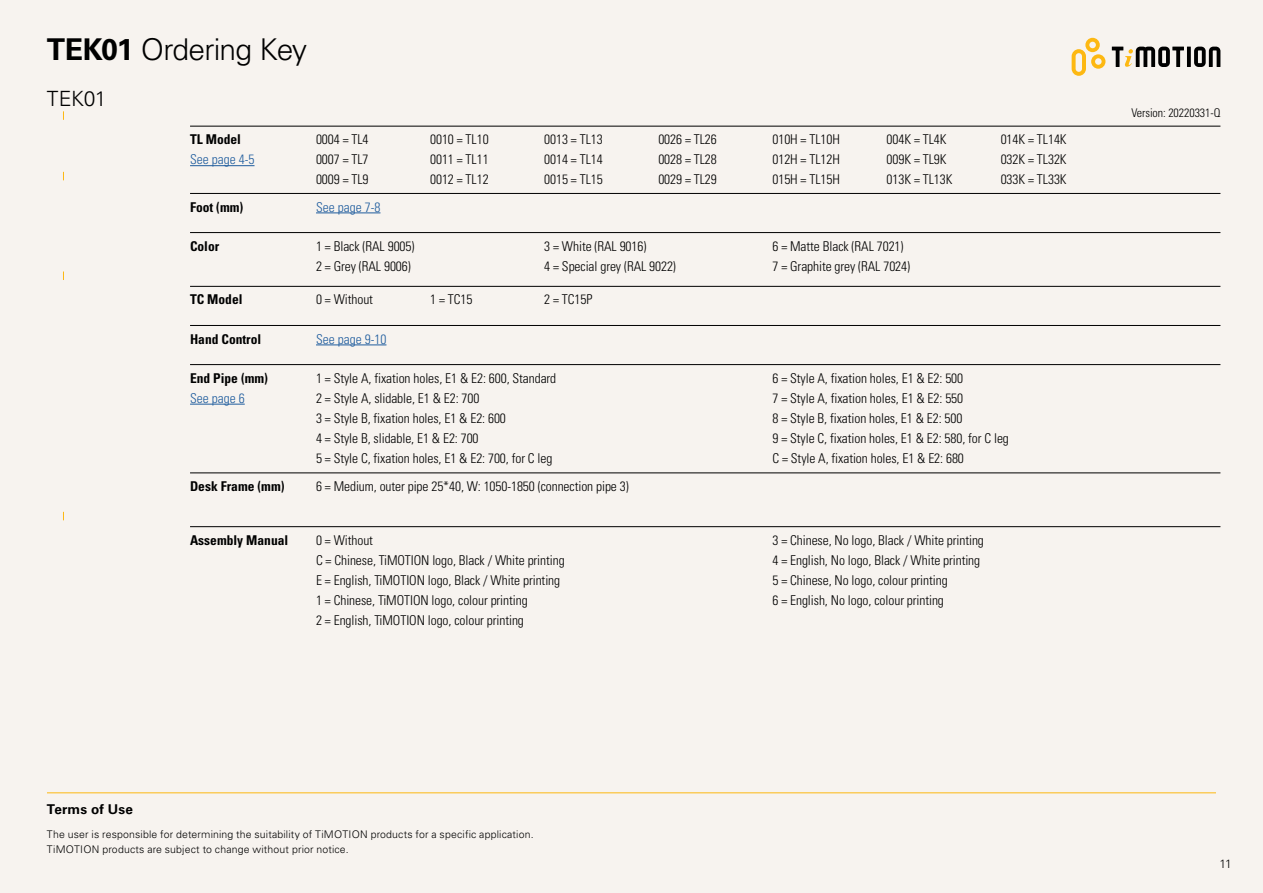
<style>
.page{position:relative;width:1263px;height:893px;background:#f7f3ef}
.page>*{position:absolute;margin:0;border:0;box-sizing:border-box;transform-origin:0 0}
.t1{font:300 30px "Univers LT Std";letter-spacing:-.03em;color:#000}
.t2{font:300 21px "Univers LT Std";letter-spacing:-.015em;color:#000}
.t3{font:300 condensed 13.5px/20.1px "Univers LT Std";letter-spacing:-.005em;color:#000}
.t4{font:700 condensed 13.5px "Univers LT Std";color:#000}
.t5{font:300 condensed 13.5px "Univers LT Std";color:#205d9e}
.t6{font:700 13.5px "Univers LT Std";letter-spacing:.015em;color:#000}
.t7{font:300 condensed 12px "Univers LT Std";letter-spacing:-.005em;color:#000}
.t8{font:300 12px "Univers LT Std";color:#000}
.t9{font:300 10.5px/15px "Univers LT Std";letter-spacing:.015em;color:#000}
.s1{font-weight:700}
</style>
<div class="page">
<hr style="left:190px;top:165px;width:64px;height:1px;background:#205d9e">
<hr style="left:190px;top:126px;width:1030px;height:1px;background:#000">
<hr style="left:316px;top:345px;width:70px;height:1px;background:#205d9e">
<hr style="left:190px;top:404px;width:55px;height:1px;background:#205d9e">
<hr style="left:316px;top:213px;width:64px;height:1px;background:#205d9e">
<hr style="left:190px;top:193px;width:1030px;height:1px;background:#000">
<hr style="left:190px;top:232px;width:1030px;height:1px;background:#000">
<hr style="left:190px;top:286px;width:1030px;height:1px;background:#000">
<hr style="left:190px;top:473px;width:1030px;height:1px;background:#000">
<hr style="left:190px;top:526px;width:1030px;height:1px;background:#000">
<hr style="left:190px;top:325px;width:1030px;height:1px;background:#000">
<hr style="left:190px;top:364px;width:1030px;height:1px;background:#000">
<hr style="left:47px;top:792px;width:1169px;height:1px;background:#fdb812">
<svg style="left:1071px;top:38px;width:34px;height:38px"></svg>
<svg style="left:1187px;top:47px;width:4px;height:20px"></svg>
<svg style="left:1194px;top:47px;width:26px;height:20px"></svg>
<svg style="left:1112px;top:47px;width:72px;height:20px"></svg>
<h1 class="t1" style="left:47px;top:31px;width:262px"><span class="s1">TEK01</span> Ordering Key</h1>
<h2 class="t2" style="left:47px;top:85px;width:61px">TEK01</h2>
<p class="t4" style="left:190px;top:131px;width:52px">TL Model</p>
<p class="t5" style="left:190px;top:151px;width:66px">See page 4-5</p>
<p class="t3" style="left:316px;top:129px;width:54px;text-align:justify">0004 = TL4<br>0007 = TL7<br>0009 = TL9</p>
<p class="t3" style="left:430px;top:129px;width:60px;text-align:justify">0010 = TL10<br>0011 = TL11<br>0012 = TL12</p>
<p class="t3" style="left:544px;top:129px;width:60px;text-align:justify">0013 = TL13<br>0014 = TL14<br>0015 = TL15</p>
<p class="t3" style="left:658px;top:129px;width:60px;text-align:justify">0026 = TL26<br>0028 = TL28<br>0029 = TL29</p>
<p class="t3" style="left:772px;top:129px;width:69px;text-align:justify">010H = TL10H 012H = TL12H 015H = TL15H</p>
<p class="t3" style="left:886px;top:129px;width:67px">004K = TL4K<br>009K = TL9K<br>013K = TL13K</p>
<p class="t3" style="left:1001px;top:129px;width:67px;text-align:justify">014K = TL14K 032K = TL32K 033K = TL33K</p>
<p class="t7" style="left:1131px;top:105px;width:91px">Version: 20220331-Q</p>
<p class="t4" style="left:190px;top:198px;width:55px">Foot (mm)</p>
<p class="t4" style="left:190px;top:238px;width:31px">Color</p>
<p class="t5" style="left:316px;top:199px;width:66px">See page 7-8</p>
<p class="t3" style="left:316px;top:236px;width:100px">1 = Black (RAL 9005)<br>2 = Grey (RAL 9006)</p>
<p class="t3" style="left:544px;top:236px;width:133px">3 = White (RAL 9016)<br>4 = Special grey (RAL 9022)</p>
<p class="t3" style="left:772px;top:236px;width:139px">6 = Matte Black (RAL 7021)<br>7 = Graphite grey (RAL 7024)</p>
<p class="t4" style="left:190px;top:291px;width:54px">TC Model</p>
<p class="t3" style="left:316px;top:290px;width:59px">0 = Without</p>
<p class="t3" style="left:430px;top:290px;width:44px">1 = TC15</p>
<p class="t3" style="left:544px;top:290px;width:50px">2 = TC15P</p>
<p class="t4" style="left:190px;top:330px;width:73px">Hand Control</p>
<p class="t4" style="left:190px;top:370px;width:80px">End Pipe (mm)</p>
<p class="t5" style="left:190px;top:390px;width:56px">See page 6</p>
<p class="t5" style="left:316px;top:331px;width:72px">See page 9-10</p>
<p class="t3" style="left:316px;top:368px;width:242px">1 = Style A, fixation holes, E1 &amp; E2: 600, Standard 2 = Style A, slidable, E1 &amp; E2: 700<br>3 = Style B, fixation holes, E1 &amp; E2: 600<br>4 = Style B, slidable, E1 &amp; E2: 700<br>5 = Style C, fixation holes, E1 &amp; E2: 700, for C leg</p>
<p class="t3" style="left:772px;top:368px;width:238px">6 = Style A, fixation holes, E1 &amp; E2: 500<br>7 = Style A, fixation holes, E1 &amp; E2: 550<br>8 = Style B, fixation holes, E1 &amp; E2: 500<br>9 = Style C, fixation holes, E1 &amp; E2: 580, for C leg C = Style A, fixation holes, E1 &amp; E2: 680</p>
<p class="t4" style="left:190px;top:478px;width:96px">Desk Frame (mm)</p>
<p class="t3" style="left:316px;top:476px;width:314px">6 = Medium, outer pipe 25*40, W: 1050-1850 (connection pipe 3)</p>
<p class="t4" style="left:190px;top:532px;width:100px">Assembly Manual</p>
<p class="t3" style="left:316px;top:530px;width:250px">0 = Without<br>C = Chinese, TiMOTION logo, Black / White printing E = English, TiMOTION logo, Black / White printing 1 = Chinese, TiMOTION logo, colour printing<br>2 = English, TiMOTION logo, colour printing</p>
<p class="t3" style="left:772px;top:530px;width:213px">3 = Chinese, No logo, Black / White printing 4 = English, No logo, Black / White printing 5 = Chinese, No logo, colour printing<br>6 = English, No logo, colour printing</p>
<p class="t6" style="left:47px;top:801px;width:87px">Terms of Use</p>
<p class="t9" style="left:47px;top:826px;width:488px">The user is responsible for determining the suitability of TiMOTION products for a specific application.<br>TiMOTION products are subject to change without prior notice.</p>
<p class="t8" style="left:1219px;top:857px;width:14px">11</p>
</div>
